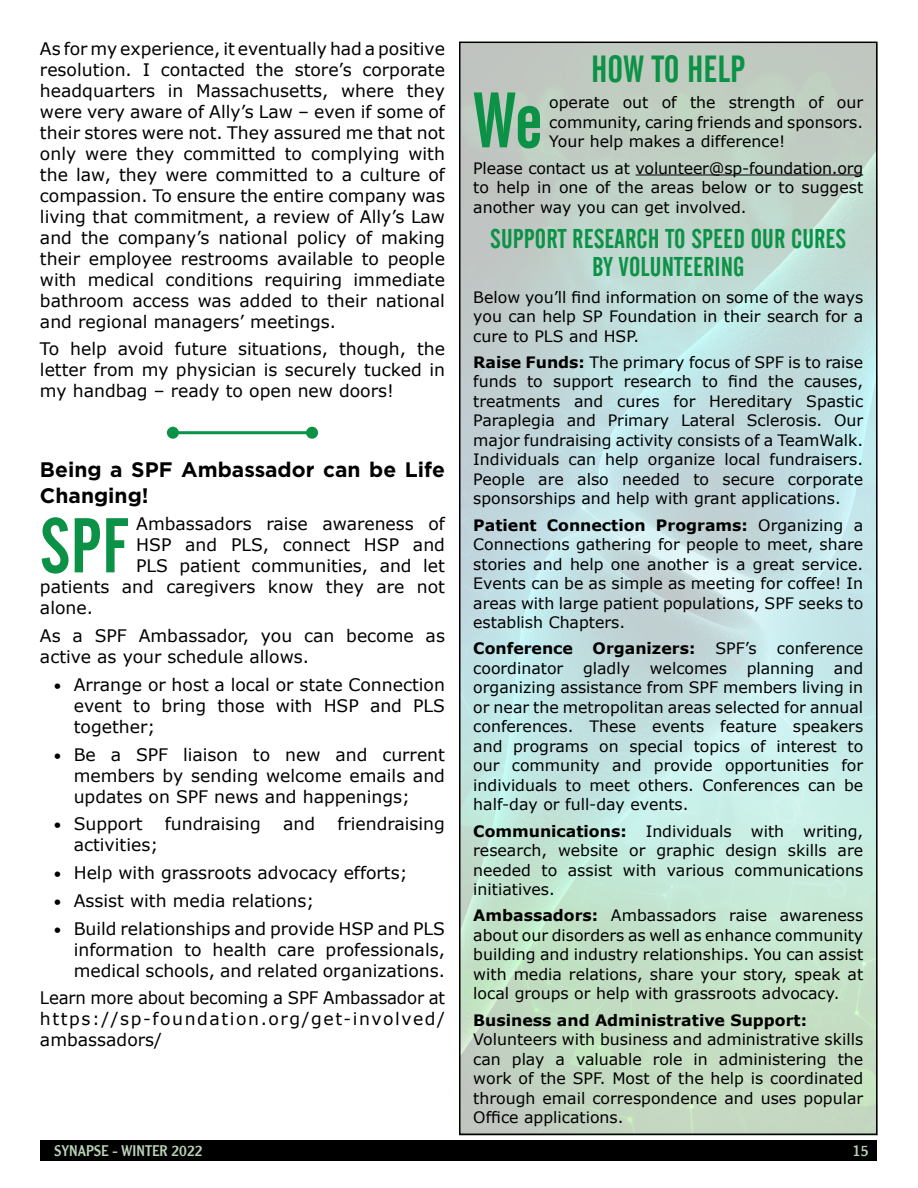
<style>
.page{position:relative;width:918px;height:1188px;background:#fff}
.page>*{position:absolute;margin:0;border:0;box-sizing:border-box;transform-origin:0 0}
.t1{font:77.7px "Alternate Gothic No 2 BT";color:#0b9246}
.t2{font:76.8px "Alternate Gothic No 2 BT";color:#0b9246}
.t3{font:37.5px "Alternate Gothic No 2 BT";color:#0b9246}
.t4{font:27px/28.5px "Alternate Gothic No 2 BT";letter-spacing:.005em;color:#0b9246;text-align:center}
.t5{font:700 21px/25.2px "Gotham";color:#000}
.t6{font:17.25px/21px "Verdana";color:#000;text-align:justify}
.t7{font:17.25px/21px "Verdana";color:#000;text-align:justify;scale:.96 1}
.t8{font:15.75px/19.5px "Verdana";color:#000;text-align:justify}
.t9{font:700 15.75px "Verdana";color:#000}
.t10{font:15px "Clearface Gothic LT";color:#bbd2b8}
.s1{font-size:15px}
.s2{font-weight:700}
</style>
<div class="page">
<div style="left:40px;top:1141px;width:838px;height:20px;background:#000"></div>
<hr style="left:173px;top:431px;width:139px;height:3px;background:#0b9246">
<div style="left:167px;top:427px;width:12px;height:12px;background:#0b9246;border-radius:50%"></div>
<div style="left:306px;top:427px;width:12px;height:12px;background:#0b9246;border-radius:50%"></div>
<img style="left:459px;top:45px;width:419px;height:1091px">
<hr style="left:636px;top:175px;width:227px;height:1px;background:#000">
<p class="t6" style="left:40px;top:38px;width:407px">As for my experience, it eventually had a positive resolution. I contacted the store’s corporate headquarters in Massachusetts, where they were very aware of Ally’s Law – even if some of their stores were not. They assured me that not only were they committed to complying with the law, they were committed to a culture of compassion. To ensure the entire company was living that commitment, a review of Ally’s Law and the company’s national policy of making their employee restrooms available to people with medical conditions requiring immediate bathroom access was added to their national and regional managers’ meetings.</p>
<p class="t6" style="left:40px;top:339px;width:407px">To help avoid future situations, though, the letter from my physician is securely tucked in my handbag – ready to open new doors!</p>
<h3 class="t5" style="left:40px;top:457px;width:407px">Being a SPF Ambassador can be Life<br>Changing!</h3>
<h2 class="t2" style="left:40px;top:503px;width:89px">SPF</h2>
<p class="t6" style="left:136px;top:514px;width:310px">Ambassadors raise awareness of</p>
<p class="t6" style="left:136px;top:535px;width:310px">HSP and PLS, connect HSP and</p>
<p class="t6" style="left:136px;top:556px;width:310px">PLS patient communities, and let</p>
<p class="t6" style="left:40px;top:577px;width:407px">patients and caregivers know they are not</p>
<p class="t6" style="left:40px;top:598px;width:55px">alone.</p>
<p class="t6" style="left:40px;top:626px;width:407px">As a SPF Ambassador, you can become as active as your schedule allows.</p>
<p class="t6" style="left:74px;top:674px;width:373px;text-indent:-20px"><span class="s1">•</span> Arrange or host a local or state Connection event to bring those with HSP and PLS together;</p>
<p class="t6" style="left:74px;top:744px;width:373px;text-indent:-20px"><span class="s1">•</span> Be a SPF liaison to new and current members by sending welcome emails and updates on SPF news and happenings;</p>
<p class="t6" style="left:53px;top:814px;width:91px"><span class="s1">•</span> Support</p>
<p class="t6" style="left:165px;top:814px;width:98px">fundraising</p>
<p class="t6" style="left:283px;top:814px;width:34px">and</p>
<p class="t6" style="left:337px;top:814px;width:109px">friendraising</p>
<p class="t6" style="left:74px;top:835px;width:86px">activities;</p>
<p class="t6" style="left:53px;top:863px;width:356px"><span class="s1">•</span> Help with grassroots advocacy efforts;</p>
<p class="t6" style="left:53px;top:890px;width:262px"><span class="s1">•</span> Assist with media relations;</p>
<p class="t6" style="left:74px;top:918px;width:373px;text-indent:-20px"><span class="s1">•</span> Build relationships and provide HSP and PLS information to health care professionals, medical schools, and related organizations.</p>
<p class="t7" style="left:40px;top:988px;width:424px">Learn more about becoming a SPF Ambassador at https://sp-foundation.org/get-involved/ ambassadors/</p>
<h3 class="t3" style="left:591px;top:48px;width:156px">HOW TO HELP</h3>
<h1 class="t1" style="left:473px;top:77px;width:71px">We</h1>
<p class="t8" style="left:549px;top:93px;width:315px">operate out of the strength of our community, caring friends and sponsors.<br>Your help makes a difference!</p>
<p class="t8" style="left:473px;top:158px;width:392px">Please contact us at volunteer@sp-foundation.org to help in one of the areas below or to suggest another way you can get involved.</p>
<h3 class="t4" style="left:490px;top:225px;width:357px">SUPPORT RESEARCH TO SPEED OUR CURES<br>BY VOLUNTEERING</h3>
<p class="t8" style="left:473px;top:287px;width:391px">Below you’ll find information on some of the ways you can help SP Foundation in their search for a cure to PLS and HSP.</p>
<p class="t8" style="left:473px;top:353px;width:391px"><span class="s2">Raise Funds:</span> The primary focus of SPF is to raise funds to support research to find the causes, treatments and cures for Hereditary Spastic Paraplegia and Primary Lateral Sclerosis. Our major fundraising activity consists of a TeamWalk.<br>Individuals can help organize local fundraisers.<br>People are also needed to secure corporate sponsorships and help with grant applications.</p>
<p class="t8" style="left:473px;top:515px;width:391px"><span class="s2">Patient Connection Programs:</span> Organizing a Connections gathering for people to meet, share stories and help one another is a great service.<br>Events can be as simple as meeting for coffee! In areas with large patient populations, SPF seeks to establish Chapters.</p>
<p class="t9" style="left:473px;top:638px;width:224px">Conference Organizers:</p>
<p class="t8" style="left:716px;top:639px;width:43px">SPF’s</p>
<p class="t8" style="left:473px;top:639px;width:391px;text-indent:304px">conference coordinator gladly welcomes planning and organizing assistance from SPF members living in or near the metropolitan areas selected for annual conferences. These events feature speakers and programs on special topics of interest to our community and provide opportunities for individuals to meet others. Conferences can be half-day or full-day events.</p>
<p class="t8" style="left:473px;top:821px;width:391px"><span class="s2">Communications:</span> Individuals with writing, research, website or graphic design skills are needed to assist with various communications initiatives.</p>
<p class="t8" style="left:473px;top:906px;width:391px"><span class="s2">Ambassadors:</span> Ambassadors raise awareness about our disorders as well as enhance community building and industry relationships. You can assist with media relations, share your story, speak at local groups or help with grassroots advocacy.</p>
<p class="t9" style="left:473px;top:1010px;width:335px">Business and Administrative Support:</p>
<p class="t8" style="left:473px;top:1030px;width:391px">Volunteers with business and administrative skills can play a valuable role in administering the work of the SPF. Most of the help is coordinated through email correspondence and uses popular Office applications.</p>
<p class="t10" style="left:54px;top:1141px;width:150px">SYNAPSE - WINTER 2022</p>
<p class="t10" style="left:853px;top:1141px;width:17px">15</p>
</div>
